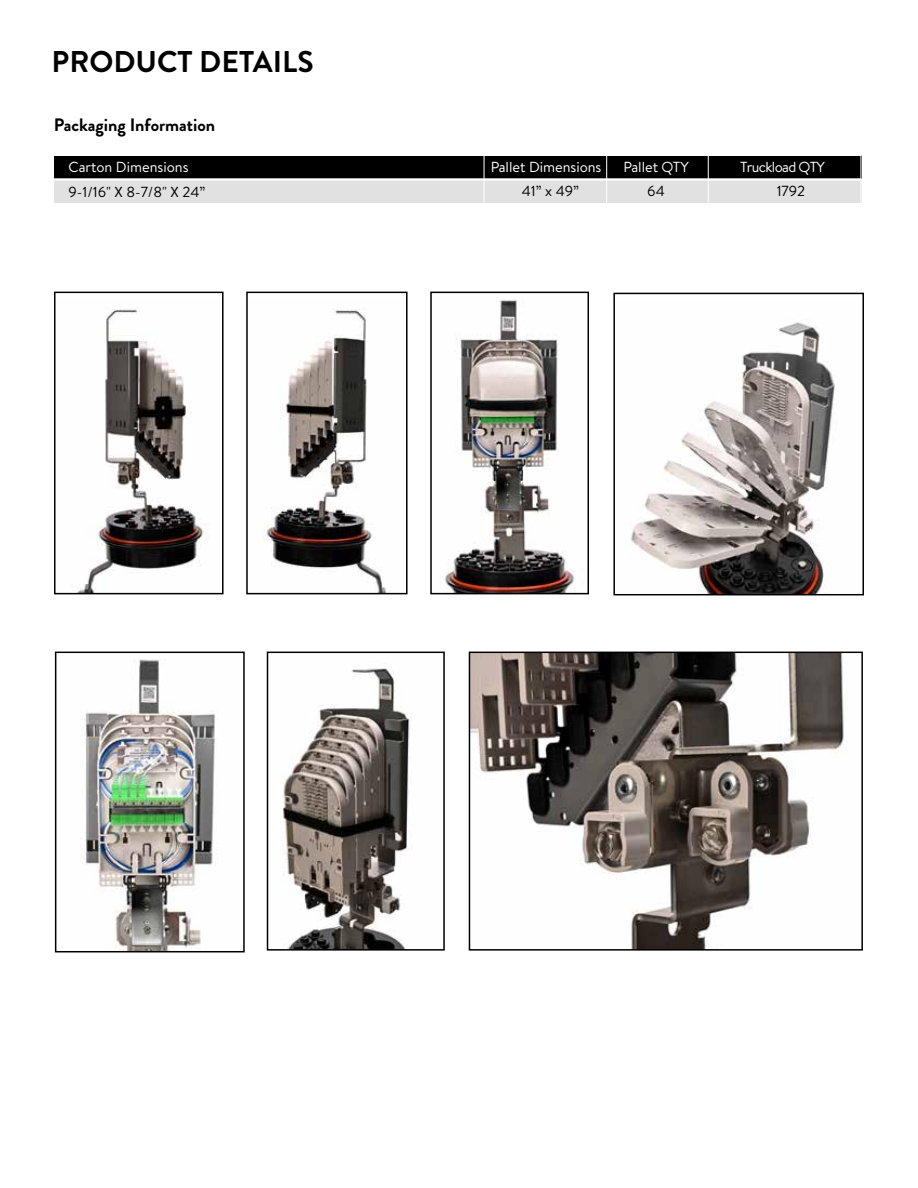
<style>
.page{position:relative;width:918px;height:1188px;background:#fff}
.page>*{position:absolute;margin:0;border:0;box-sizing:border-box;transform-origin:0 0}
.t1{font:700 30px "Brandon Grotesque";color:#000}
.t2{font:700 18px "Brandon Grotesque";color:#000}
.t3{font:14.55px "Brandon Text";color:#fff}
.t4{font:14.55px "Brandon Text";color:#000}
.t5{font:14.55px "Brandon Text";letter-spacing:-.045em;color:#fff}
</style>
<div class="page">
<div style="left:54px;top:156px;width:123px;height:23px;background:#000"></div>
<div style="left:177px;top:156px;width:479px;height:23px;background:#000"></div>
<div style="left:656px;top:156px;width:123px;height:23px;background:#000"></div>
<div style="left:779px;top:156px;width:82px;height:23px;background:#000"></div>
<div style="left:54px;top:179px;width:123px;height:23px;background:#e1e1e1"></div>
<div style="left:177px;top:179px;width:479px;height:23px;background:#e1e1e1"></div>
<div style="left:656px;top:179px;width:123px;height:23px;background:#e1e1e1"></div>
<div style="left:779px;top:179px;width:82px;height:23px;background:#e1e1e1"></div>
<hr style="left:484px;top:155px;width:1px;height:47px;background:#fff">
<hr style="left:606px;top:155px;width:1px;height:47px;background:#fff">
<hr style="left:53px;top:178px;width:808px;height:3px;background:#fff">
<hr style="left:860px;top:155px;width:1px;height:47px;background:#fff">
<hr style="left:708px;top:155px;width:1px;height:47px;background:#fff">
<img style="left:79px;top:309px;width:128px;height:282px">
<div style="left:54px;top:292px;width:170px;height:302px;border:2px solid #000"></div>
<img style="left:631px;top:322px;width:204px;height:270px">
<div style="left:613px;top:293px;width:251px;height:302px;border:2px solid #000"></div>
<img style="left:81px;top:659px;width:137px;height:290px">
<div style="left:55px;top:652px;width:190px;height:300px;border:2px solid #000"></div>
<img style="left:282px;top:668px;width:130px;height:280px">
<div style="left:267px;top:652px;width:178px;height:299px;border:2px solid #000"></div>
<img style="left:445px;top:300px;width:129px;height:291px">
<div style="left:430px;top:292px;width:159px;height:302px;border:2px solid #000"></div>
<img style="left:263px;top:309px;width:123px;height:282px">
<div style="left:246px;top:292px;width:162px;height:302px;border:2px solid #000"></div>
<img style="left:472px;top:655px;width:372px;height:293px">
<div style="left:469px;top:652px;width:394px;height:299px;border:2px solid #000"></div>
<h1 class="t1" style="left:52px;top:41px;width:263px">PRODUCT DETAILS</h1>
<p class="t2" style="left:54px;top:112px;width:163px">Packaging Information</p>
<p class="t3" style="left:69px;top:157px;width:122px">Carton Dimensions</p>
<p class="t3" style="left:491px;top:157px;width:112px">Pallet Dimensions</p>
<p class="t3" style="left:623px;top:157px;width:67px">Pallet QTY</p>
<p class="t5" style="left:740px;top:157px;width:86px">Truckload QTY</p>
<p class="t4" style="left:69px;top:182px;width:138px">9-1/16" X 8-7/8" X 24”</p>
<p class="t4" style="left:522px;top:181px;width:59px">41” x 49”</p>
<p class="t4" style="left:647px;top:181px;width:19px">64</p>
<p class="t4" style="left:777px;top:181px;width:30px">1792</p>
</div>
